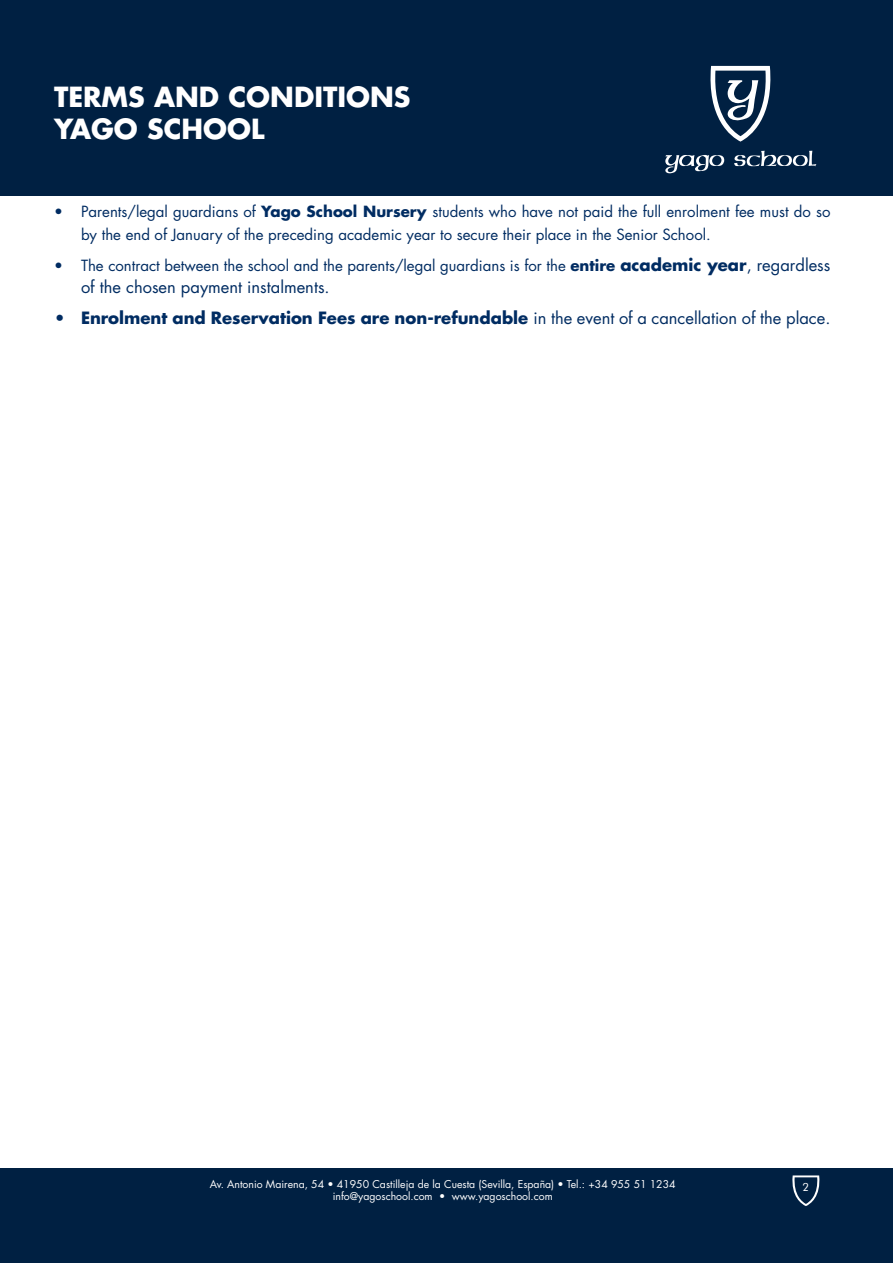
<style>
.page{position:relative;width:893px;height:1263px;background:#fff}
.page>*{position:absolute;margin:0;border:0;box-sizing:border-box;transform-origin:0 0}
.t1{font:700 27px/32.4px "Futura Std";color:#fff}
.t2{font:700 16.5px "Futura Std";color:#002c62}
.t3{font:16.5px "Futura Std";color:#002c62}
.t4{font:15px/22.5px "Futura Std";color:#002c62}
.t5{font:11.25px "Futura BT";color:#fff}
.t6{font:10.5px "Futura Std";color:#fff}
.s1{font-weight:700}
.s2{font-weight:700;font-size:16.5px}
.s3{font-size:16.5px}
.s4{font-weight:400}
</style>
<div class="page">
<div style="left:0;top:0;width:893px;height:196px;background:#002042"></div>
<svg style="left:665px;top:155px;width:59px;height:19px"></svg>
<svg style="left:734px;top:151px;width:82px;height:15px"></svg>
<svg style="left:710px;top:66px;width:61px;height:76px"></svg>
<div style="left:0;top:1168px;width:893px;height:95px;background:#002042"></div>
<svg style="left:792px;top:1175px;width:28px;height:31px"></svg>
<h1 class="t1" style="left:54px;top:83px;width:358px">TERMS AND CONDITIONS<br>YAGO SCHOOL</h1>
<p class="t4" style="left:81px;top:202px;width:751px;text-indent:-27px">• Parents/legal guardians of <span class="s1">Yago School Nursery</span> students who have not paid the full enrolment fee must do so by the end of January of the preceding academic year to secure their place in the Senior School.</p>
<p class="t4" style="left:54px;top:255px;width:778px">• The contract between the school and the parents/legal guardians is for the <span class="s1">entire</span> <span class="s2">academic year</span><span class="s3">, regardless</span></p>
<p class="t3" style="left:81px;top:279px;width:250px">of the chosen payment instalments.</p>
<p class="t2" style="left:54px;top:310px;width:778px">• Enrolment and Reservation Fees are non-refundable <span class="s4">in the event of a cancellation of the place.</span></p>
<p class="t6" style="left:210px;top:1179px;width:467px">Av. Antonio Mairena, 54 • 41950 Castilleja de la Cuesta (Sevilla, España) • Tel.: +34 955 51 1234</p>
<p class="t5" style="left:803px;top:1183px;width:8px">2</p>
<p class="t6" style="left:333px;top:1191px;width:221px">info@yagoschool.com • www.yagoschool.com</p>
</div>
